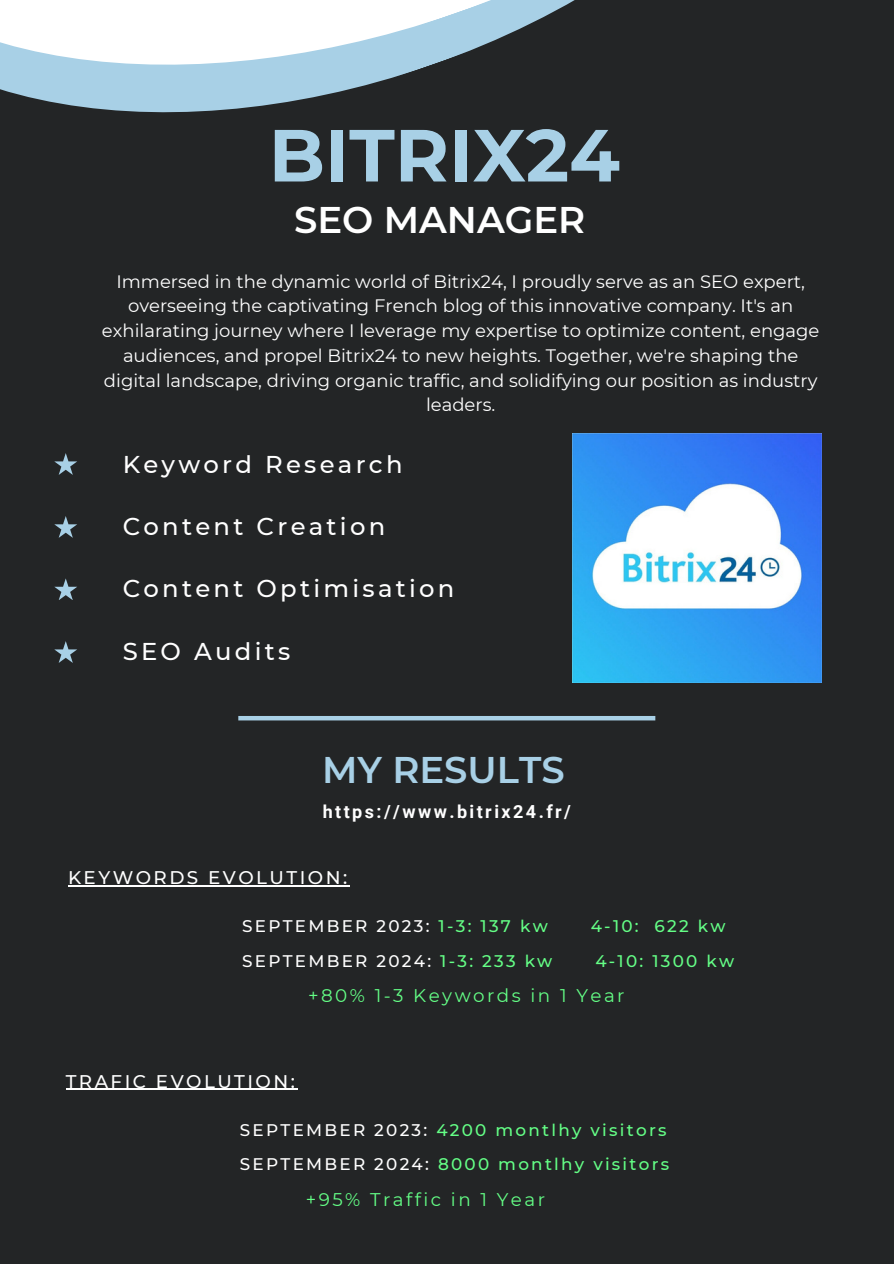
<style>
.page{position:relative;width:894px;height:1264px;background:#fff}
.page>*{position:absolute;margin:0;border:0;box-sizing:border-box;transform-origin:0 0}
.t1{font:700 73.65px "Montserrat";color:#a8d0e6}
.t2{font:600 37.05px "Montserrat";color:#fff}
.t3{font:600 37.05px "Montserrat";color:#a8d0e6}
.t4{font:500 24.3px "Montserrat";letter-spacing:.135em;color:#fff}
.t5{font:18.3px "Montserrat";letter-spacing:.135em;color:#64ff86}
.t6{font:500 18.3px "Montserrat";letter-spacing:.135em;color:#fff}
.t7{font:18px/24.8px "Montserrat";color:#fff;text-align:center}
.t8{font:700 18px "Roboto";letter-spacing:.135em;color:#fff}
.t9{font:500 16.8px "Montserrat";letter-spacing:.135em;color:#64ff86}
.t10{font:500 16.8px "Montserrat";letter-spacing:.135em;color:#fff}
.s1{color:#64ff86}
.s2{color:#fff}
</style>
<div class="page">
<div style="left:0;top:0;width:893px;height:1263px;background:#232526"></div>
<svg style="left:0;top:0;width:575px;height:113px"></svg>
<svg style="left:54px;top:453px;width:23px;height:22px"></svg>
<svg style="left:54px;top:516px;width:23px;height:22px"></svg>
<svg style="left:54px;top:578px;width:23px;height:22px"></svg>
<svg style="left:54px;top:641px;width:23px;height:22px"></svg>
<hr style="left:238px;top:716px;width:417px;height:4px;background:#a8d0e6">
<img style="left:572px;top:433px;width:248px;height:249px">
<hr style="left:66px;top:1088px;width:231px;height:1px;background:#fff">
<hr style="left:68px;top:885px;width:281px;height:1px;background:#fff">
<h3 class="t1" style="left:268px;top:110px;width:352px">BITRIX24</h3>
<h3 class="t2" style="left:294px;top:197px;width:292px">SEO MANAGER</h3>
<p class="t7" style="left:102px;top:269px;width:718px">Immersed in the dynamic world of Bitrix24, I proudly serve as an SEO expert, overseeing the captivating French blog of this innovative company. It's an exhilarating journey where I leverage my expertise to optimize content, engage audiences, and propel Bitrix24 to new heights. Together, we're shaping the digital landscape, driving organic traffic, and solidifying our position as industry leaders.</p>
<h2 class="t4" style="left:123px;top:449px;width:281px">Keyword Research</h2>
<h3 class="t4" style="left:123px;top:511px;width:264px">Content Creation</h3>
<h3 class="t4" style="left:123px;top:574px;width:333px">Content Optimisation</h3>
<h2 class="t4" style="left:123px;top:636px;width:169px">SEO Audits</h2>
<p class="t3" style="left:322px;top:747px;width:244px">MY RESULTS</p>
<p class="t8" style="left:322px;top:801px;width:250px">https://www.bitrix24.fr/</p>
<p class="t6" style="left:68px;top:866px;width:280px">KEYWORDS EVOLUTION:</p>
<h4 class="t10" style="left:242px;top:915px;width:307px">SEPTEMBER 2023: <span class="s1">1-3: 137 kw</span></h4>
<h4 class="t9" style="left:590px;top:915px;width:136px">4-10: 622 kw</h4>
<h5 class="t10" style="left:242px;top:950px;width:311px">SEPTEMBER 2024: <span class="s1">1-3: 233 kw</span></h5>
<h5 class="t9" style="left:595px;top:950px;width:140px">4-10: 1300 kw</h5>
<h5 class="t5" style="left:308px;top:984px;width:318px">+80% 1-3 Keywords in 1 Year</h5>
<h5 class="t6" style="left:66px;top:1069px;width:231px">TRAFIC EVOLUTION:</h5>
<h4 class="t9" style="left:240px;top:1119px;width:428px"><span class="s2">SEPTEMBER 2023:</span> 4200 montlhy visitors</h4>
<h5 class="t9" style="left:240px;top:1154px;width:431px"><span class="s2">SEPTEMBER 2024:</span> 8000 montlhy visitors</h5>
<h5 class="t5" style="left:306px;top:1188px;width:241px">+95% Traffic in 1 Year</h5>
</div>
